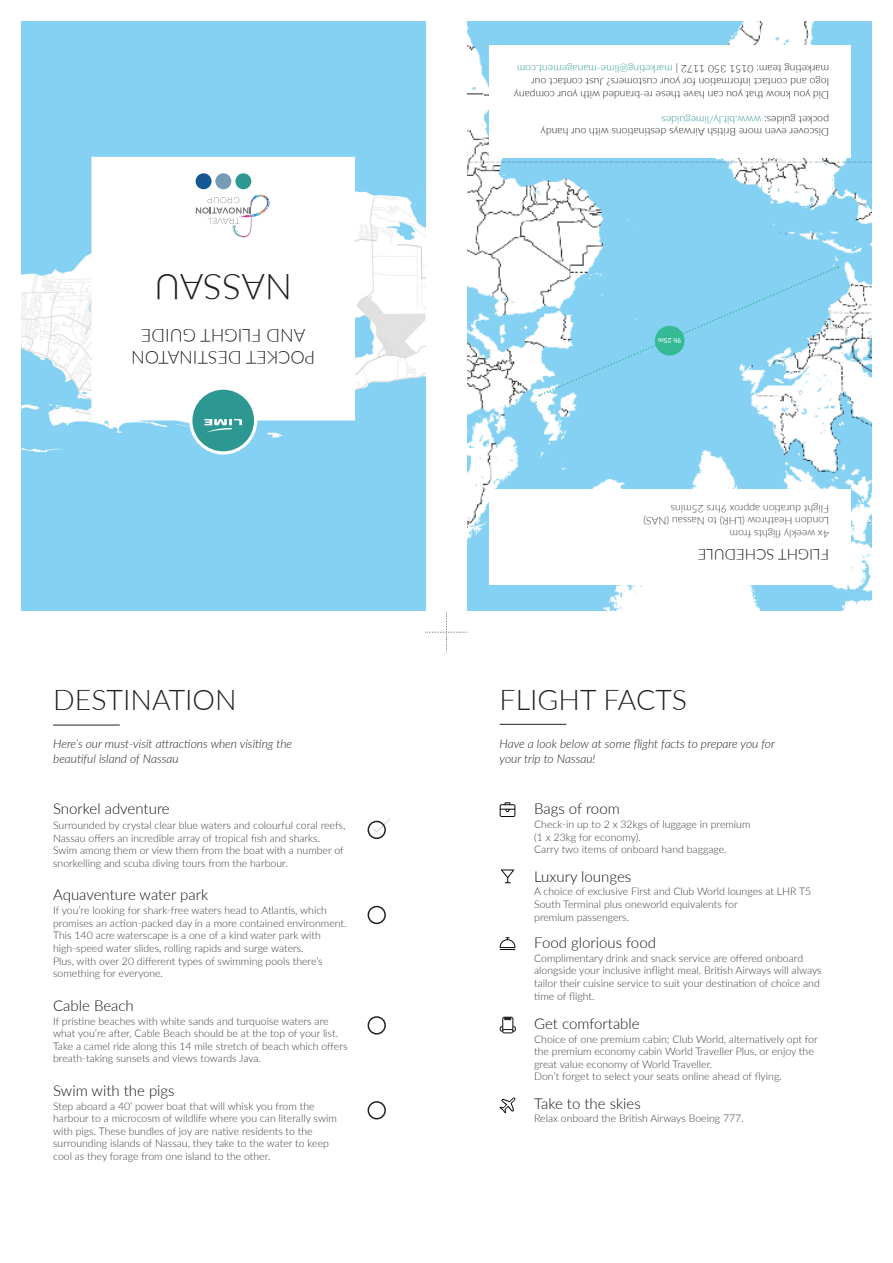
<style>
.page{position:relative;width:893px;height:1263px;background:#fff}
.page>*{position:absolute;margin:0;border:0;box-sizing:border-box;transform-origin:0 0}
.t1{font:300 36px "Lato";color:#231f20}
.t2{font:300 28.5px "Lato";color:#231f20}
.t3{font:300 18px "Lato";color:#231f20}
.t4{font:300 15px "Lato";color:#12171c}
.t5{font:italic 300 12px "Lato";color:#231f20}
.t6{font:300 10.5px/12.6px "Lato";color:#363c40}
.t7{font:300 10.5px/12.6px "Lato";color:#231f20}
.t8{font:300 10.5px "Lato";color:#2d9892}
.t9{font:500 6.75px "Lato";color:#fff}
.s1{color:#2d9892}
.s2{color:#231f20}
</style>
<div class="page">
<img style="left:21px;top:21px;width:404px;height:589px">
<img style="left:468px;top:21px;width:404px;height:589px">
<div style="left:489px;top:489px;width:361px;height:96px;background:#fff"></div>
<hr style="left:53px;top:725px;width:67px;height:1px;background:#231f20">
<hr style="left:500px;top:724px;width:66px;height:1px;background:#231f20">
<svg style="left:425px;top:612px;width:43px;height:41px"></svg>
<div style="left:489px;top:45px;width:361px;height:113px;background:#fff"></div>
<svg style="left:91px;top:157px;width:264px;height:297px"></svg>
<svg style="left:192px;top:390px;width:62px;height:61px"></svg>
<svg style="left:196px;top:194px;width:74px;height:44px"></svg>
<div style="left:196px;top:173px;width:16px;height:16px;background:#145793;border-radius:50%"></div>
<div style="left:235px;top:173px;width:16px;height:16px;background:#2d9892;border-radius:50%"></div>
<div style="left:215px;top:173px;width:16px;height:16px;background:#759bb5;border-radius:50%"></div>
<div style="left:368px;top:821px;width:18px;height:18px;border:2px solid #231f20;border-radius:50%"></div>
<div style="left:368px;top:906px;width:18px;height:18px;border:2px solid #231f20;border-radius:50%"></div>
<div style="left:368px;top:1016px;width:18px;height:18px;border:2px solid #231f20;border-radius:50%"></div>
<div style="left:368px;top:1101px;width:18px;height:18px;border:2px solid #231f20;border-radius:50%"></div>
<svg style="left:500px;top:802px;width:15px;height:15px"></svg>
<svg style="left:501px;top:869px;width:13px;height:14px"></svg>
<svg style="left:500px;top:937px;width:15px;height:13px"></svg>
<svg style="left:500px;top:1017px;width:16px;height:16px"></svg>
<svg style="left:499px;top:1097px;width:17px;height:16px"></svg>
<svg style="left:538px;top:266px;width:301px;height:131px;background:#98d7f2"></svg>
<div style="left:655px;top:326px;width:30px;height:29px;background:#34bb96;border-radius:50%"></div>
<svg style="left:372px;top:818px;width:19px;height:16px"></svg>
<p class="t7" style="left:829px;top:101px;width:317px;rotate:-180deg">Did you know that you can have these re-branded with your company logo and contact information for your customers? Just contact our marketing team: 0151 350 1172 | <span class="s1">marketing@lime-management.com</span></p>
<p class="t8" style="left:829px;top:127px;width:169px;rotate:-180deg"><span class="s2">pocket guides:</span> www.bit.ly/limeguides</p>
<p class="t1" style="left:292px;top:312px;width:140px;rotate:-180deg">NASSAU</p>
<p class="t3" style="left:306px;top:348px;width:166px;rotate:-180deg">AND FLIGHT GUIDE</p>
<p class="t3" style="left:315px;top:370px;width:185px;rotate:-180deg">POCKET DESTINATON</p>
<p class="t7" style="left:829px;top:139px;width:290px;rotate:-180deg">Discover even more British Airways destinations with our handy</p>
<p class="t9" style="left:681px;top:346px;width:24px;rotate:-180deg">9h 25m</p>
<p class="t6" style="left:829px;top:515px;width:160px;rotate:-180deg">Flight duration approx 9hrs 25mins</p>
<p class="t6" style="left:829px;top:528px;width:187px;rotate:-180deg">London Heathrow (LHR) to Nassau (NAS)</p>
<p class="t6" style="left:829px;top:540px;width:101px;rotate:-180deg">4x weekly flights from</p>
<p class="t4" style="left:829px;top:565px;width:133px;rotate:-180deg">FLIGHT SCHEDULE</p>
<p class="t2" style="left:53px;top:680px;width:185px">DESTINATION</p>
<p class="t2" style="left:500px;top:680px;width:189px">FLIGHT FACTS</p>
<p class="t5" style="left:53px;top:735px;width:241px">Here’s our must-visit attractions when visiting the</p>
<p class="t5" style="left:53px;top:750px;width:127px">beautiful island of Nassau</p>
<p class="t4" style="left:53px;top:798px;width:118px">Snorkel adventure</p>
<p class="t6" style="left:53px;top:819px;width:294px">Surrounded by crystal clear blue waters and colourful coral reefs, Nassau offers an incredible array of tropical fish and sharks.<br>Swim among them or view them from the boat with a number of snorkelling and scuba diving tours from the harbour.</p>
<p class="t6" style="left:53px;top:904px;width:295px">If you’re looking for shark-free waters head to Atlantis, which promises an action-packed day in a more contained environment.<br>This 140 acre waterscape is a one of a kind water park with</p>
<p class="t6" style="left:53px;top:941px;width:271px">high-speed water slides, rolling rapids and surge waters.<br>Plus, with over 20 different types of swimming pools there’s something for everyone.</p>
<p class="t6" style="left:53px;top:1014px;width:296px">If pristine beaches with white sands and turquoise waters are what you’re after, Cable Beach should be at the top of your list.<br>Take a camel ride along this 14 mile stretch of beach which offers breath-taking sunsets and views towards Java.</p>
<p class="t6" style="left:53px;top:1099px;width:285px">Step aboard a 40’ power boat that will whisk you from the harbour to a microcosm of wildlife where you can literally swim with pigs. These bundles of joy are native residents to the surrounding islands of Nassau, they take to the water to keep cool as they forage from one island to the other.</p>
<p class="t4" style="left:53px;top:885px;width:156px">Aquaventure water park</p>
<p class="t4" style="left:53px;top:995px;width:82px">Cable Beach</p>
<p class="t4" style="left:53px;top:1080px;width:123px">Swim with the pigs</p>
<p class="t5" style="left:500px;top:735px;width:277px">Have a look below at some flight facts to prepare you for</p>
<p class="t5" style="left:500px;top:750px;width:97px">your trip to Nassau!</p>
<p class="t4" style="left:534px;top:799px;width:87px">Bags of room</p>
<p class="t6" style="left:534px;top:818px;width:218px">Check-in up to 2 x 32kgs of luggage in premium</p>
<p class="t6" style="left:534px;top:830px;width:108px">(1 x 23kg for economy).</p>
<p class="t6" style="left:534px;top:843px;width:194px">Carry two items of onboard hand baggage.</p>
<p class="t6" style="left:534px;top:885px;width:279px">A choice of exclusive First and Club World lounges at LHR T5</p>
<p class="t6" style="left:534px;top:897px;width:205px">South Terminal plus oneworld equivalents for</p>
<p class="t6" style="left:534px;top:910px;width:96px">premium passengers.</p>
<p class="t6" style="left:534px;top:951px;width:289px">Complimentary drink and snack service are offered onboard alongside your inclusive inflight meal. British Airways will always tailor their cuisine service to suit your destination of choice and time of flight.</p>
<p class="t6" style="left:534px;top:1032px;width:285px">Choice of one premium cabin; Club World, alternatively opt for the premium economy cabin World Traveller Plus, or enjoy the great value economy of World Traveller.</p>
<p class="t6" style="left:534px;top:1070px;width:249px">Don’t forget to select your seats online ahead of flying.</p>
<p class="t4" style="left:534px;top:866px;width:99px">Luxury lounges</p>
<p class="t4" style="left:534px;top:932px;width:123px">Food glorious food</p>
<p class="t4" style="left:534px;top:1013px;width:107px">Get comfortable</p>
<p class="t4" style="left:534px;top:1093px;width:108px">Take to the skies</p>
<p class="t6" style="left:534px;top:1112px;width:211px">Relax onboard the British Airways Boeing 777.</p>
</div>
